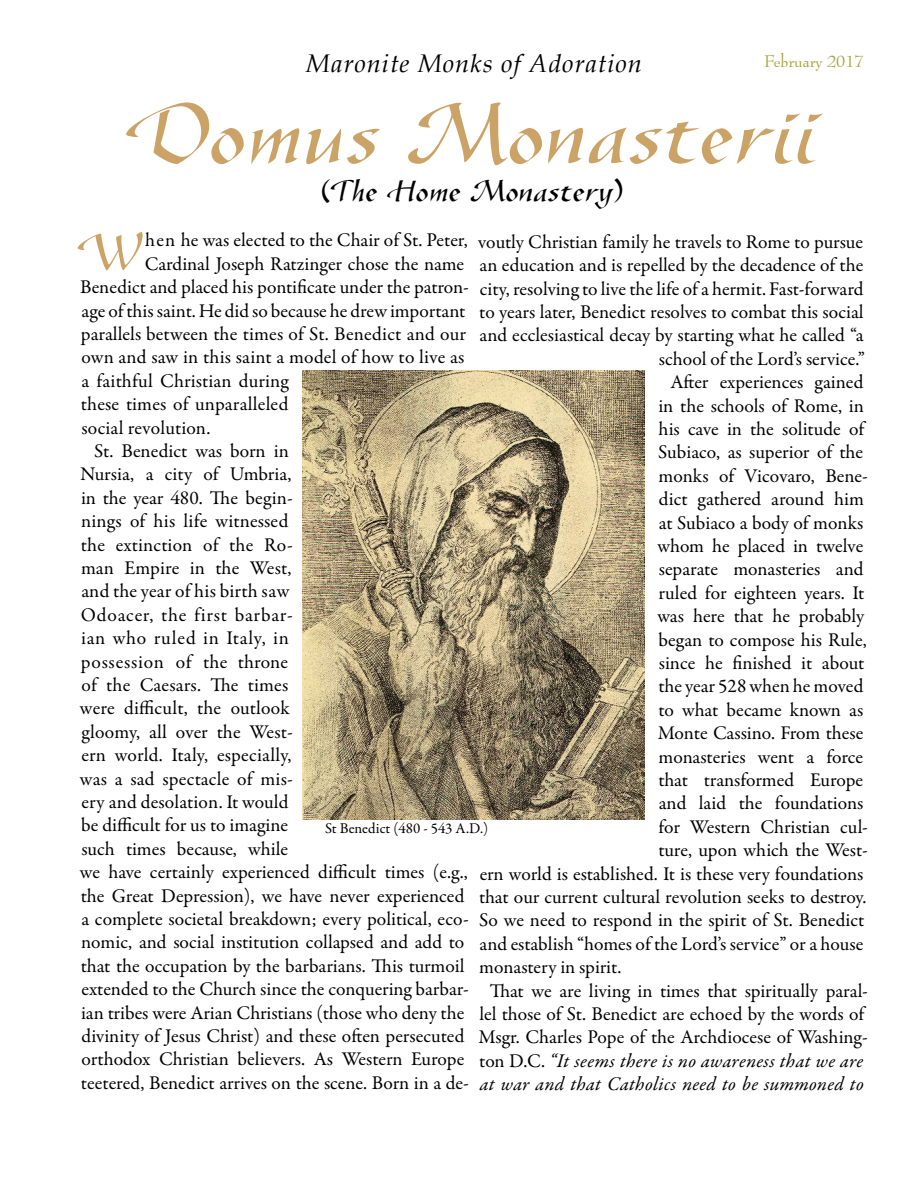
<style>
.page{position:relative;width:918px;height:1188px;background:#fff}
.page>*{position:absolute;margin:0;border:0;box-sizing:border-box;transform-origin:0 0}
.t1{font:90px "Gaze Normal";color:#cba366}
.t2{font:53.7px "Gaze Normal";color:#cba366}
.t3{font:31.5px "Gaze Normal";color:#000}
.t4{font:italic 25.5px "Book Antiqua";letter-spacing:.04em;color:#000}
.t5{font:19.5px "Garamond Premr Pro";color:#000}
.t6{font:italic 19.5px "Garamond Premr Pro";letter-spacing:.015em;color:#000}
.t7{font:19.5px "Garamond Premr Pro";letter-spacing:.04em;color:#000}
.t8{font:19.5px "Garamond Premr Pro";letter-spacing:.03em;color:#000}
.t9{font:16.5px "Bernhard Modern BT";color:#a3a139}
.t10{font:15px "Garamond Premr Pro";color:#000}
.s1{font-style:normal}
</style>
<div class="page">
<img style="left:302px;top:370px;width:343px;height:449px">
<h3 class="t4" style="left:306px;top:46px;width:337px">Maronite Monks of Adoration</h3>
<p class="t9" style="left:764px;top:50px;width:101px">February 2017</p>
<h1 class="t1" style="left:126px;top:86px;width:694px">Domus Monasterii</h1>
<h3 class="t3" style="left:322px;top:174px;width:303px">(The Home Monastery)</h3>
<h2 class="t2" style="left:78px;top:224px;width:65px">W</h2>
<p class="t5" style="left:145px;top:228px;width:324px">hen he was elected to the Chair of St. Peter,</p>
<p class="t5" style="left:478px;top:230px;width:387px">voutly Christian family he travels to Rome to pursue</p>
<p class="t5" style="left:480px;top:253px;width:385px">an education and is repelled by the decadence of the</p>
<p class="t5" style="left:480px;top:277px;width:385px">city, resolving to live the life of a hermit. Fast-forward</p>
<p class="t5" style="left:479px;top:300px;width:386px">to years later, Benedict resolves to combat this social</p>
<p class="t5" style="left:480px;top:324px;width:386px">and ecclesiastical decay by starting what he called “a</p>
<p class="t5" style="left:659px;top:347px;width:208px">school of the Lord’s service.”</p>
<p class="t5" style="left:670px;top:370px;width:195px">After experiences gained</p>
<p class="t5" style="left:658px;top:394px;width:207px">in the schools of Rome, in</p>
<p class="t5" style="left:659px;top:417px;width:207px">his cave in the solitude of</p>
<p class="t5" style="left:658px;top:441px;width:207px">Subiaco, as superior of the</p>
<p class="t5" style="left:658px;top:464px;width:211px">monks of Vicovaro, Bene-</p>
<p class="t5" style="left:659px;top:487px;width:206px">dict gathered around him</p>
<p class="t5" style="left:659px;top:511px;width:206px">at Subiaco a body of monks</p>
<p class="t5" style="left:657px;top:534px;width:207px">whom he placed in twelve</p>
<p class="t5" style="left:659px;top:558px;width:206px">separate monasteries and</p>
<p class="t5" style="left:658px;top:581px;width:208px">ruled for eighteen years. It</p>
<p class="t5" style="left:657px;top:604px;width:208px">was here that he probably</p>
<p class="t5" style="left:659px;top:628px;width:210px">began to compose his Rule,</p>
<p class="t5" style="left:659px;top:651px;width:207px">since he finished it about</p>
<p class="t5" style="left:658px;top:675px;width:207px">the year 528 when he moved</p>
<p class="t5" style="left:658px;top:698px;width:207px">to what became known as</p>
<p class="t5" style="left:658px;top:721px;width:207px">Monte Cassino. From these</p>
<p class="t5" style="left:658px;top:745px;width:206px">monasteries went a force</p>
<p class="t5" style="left:658px;top:768px;width:206px">that transformed Europe</p>
<p class="t5" style="left:659px;top:792px;width:206px">and laid the foundations</p>
<p class="t5" style="left:658px;top:815px;width:211px">for Western Christian cul-</p>
<p class="t5" style="left:658px;top:838px;width:211px">ture, upon which the West-</p>
<p class="t5" style="left:480px;top:862px;width:385px">ern world is established. It is these very foundations</p>
<p class="t5" style="left:479px;top:885px;width:389px">that our current cultural revolution seeks to destroy.</p>
<p class="t5" style="left:479px;top:909px;width:387px">So we need to respond in the spirit of St. Benedict</p>
<p class="t5" style="left:480px;top:932px;width:385px">and establish “homes of the Lord’s service” or a house</p>
<p class="t5" style="left:479px;top:955px;width:144px">monastery in spirit.</p>
<p class="t5" style="left:490px;top:979px;width:380px">That we are living in times that spiritually paral-</p>
<p class="t5" style="left:479px;top:1002px;width:386px">lel those of St. Benedict are echoed by the words of</p>
<p class="t5" style="left:479px;top:1026px;width:391px">Msgr. Charles Pope of the Archdiocese of Washing-</p>
<p class="t6" style="left:479px;top:1048px;width:386px"><span class="s1">ton D.C.</span> “It seems there is no awareness that we are</p>
<p class="t6" style="left:480px;top:1072px;width:385px">at war and that Catholics need to be summoned to</p>
<p class="t5" style="left:145px;top:252px;width:321px">Cardinal Joseph Ratzinger chose the name</p>
<p class="t5" style="left:80px;top:275px;width:390px">Benedict and placed his pontificate under the patron-</p>
<p class="t5" style="left:81px;top:299px;width:386px">age of this saint. He did so because he drew important</p>
<p class="t5" style="left:81px;top:322px;width:387px">parallels between the times of St. Benedict and our</p>
<p class="t5" style="left:82px;top:345px;width:384px">own and saw in this saint a model of how to live as</p>
<p class="t5" style="left:81px;top:369px;width:209px">a faithful Christian during</p>
<p class="t5" style="left:81px;top:392px;width:209px">these times of unparalleled</p>
<p class="t5" style="left:81px;top:416px;width:131px">social revolution.</p>
<p class="t5" style="left:94px;top:439px;width:196px">St. Benedict was born in</p>
<p class="t5" style="left:81px;top:462px;width:212px">Nursia, a city of Umbria,</p>
<p class="t5" style="left:81px;top:486px;width:213px">in the year 480. The begin-</p>
<p class="t5" style="left:81px;top:509px;width:209px">nings of his life witnessed</p>
<p class="t5" style="left:81px;top:533px;width:213px">the extinction of the Ro-</p>
<p class="t5" style="left:81px;top:556px;width:212px">man Empire in the West,</p>
<p class="t5" style="left:81px;top:579px;width:210px">and the year of his birth saw</p>
<p class="t7" style="left:81px;top:603px;width:214px">Odoacer, the first barbar-</p>
<p class="t7" style="left:81px;top:626px;width:209px">ian who ruled in Italy, in</p>
<p class="t8" style="left:81px;top:650px;width:209px">possession of the throne</p>
<p class="t5" style="left:82px;top:673px;width:208px">of the Caesars. The times</p>
<p class="t5" style="left:80px;top:696px;width:211px">were difficult, the outlook</p>
<p class="t5" style="left:81px;top:720px;width:213px">gloomy, all over the West-</p>
<p class="t5" style="left:82px;top:743px;width:212px">ern world. Italy, especially,</p>
<p class="t5" style="left:80px;top:767px;width:214px">was a sad spectacle of mis-</p>
<p class="t5" style="left:82px;top:790px;width:208px">ery and desolation. It would</p>
<p class="t5" style="left:81px;top:813px;width:209px">be difficult for us to imagine</p>
<p class="t5" style="left:81px;top:837px;width:208px">such times because, while</p>
<p class="t5" style="left:80px;top:860px;width:389px">we have certainly experienced difficult times (e.g.,</p>
<p class="t5" style="left:81px;top:884px;width:385px">the Great Depression), we have never experienced</p>
<p class="t5" style="left:81px;top:907px;width:389px">a complete societal breakdown; every political, eco-</p>
<p class="t5" style="left:81px;top:930px;width:385px">nomic, and social institution collapsed and add to</p>
<p class="t5" style="left:81px;top:954px;width:385px">that the occupation by the barbarians. This turmoil</p>
<p class="t5" style="left:82px;top:977px;width:389px">extended to the Church since the conquering barbar-</p>
<p class="t5" style="left:81px;top:1001px;width:385px">ian tribes were Arian Christians (those who deny the</p>
<p class="t5" style="left:82px;top:1024px;width:385px">divinity of Jesus Christ) and these often persecuted</p>
<p class="t5" style="left:82px;top:1047px;width:384px">orthodox Christian believers. As Western Europe</p>
<p class="t5" style="left:81px;top:1071px;width:390px">teetered, Benedict arrives on the scene. Born in a de-</p>
<p class="t10" style="left:325px;top:819px;width:165px">St Benedict (480 - 543 A.D.)</p>
</div>
